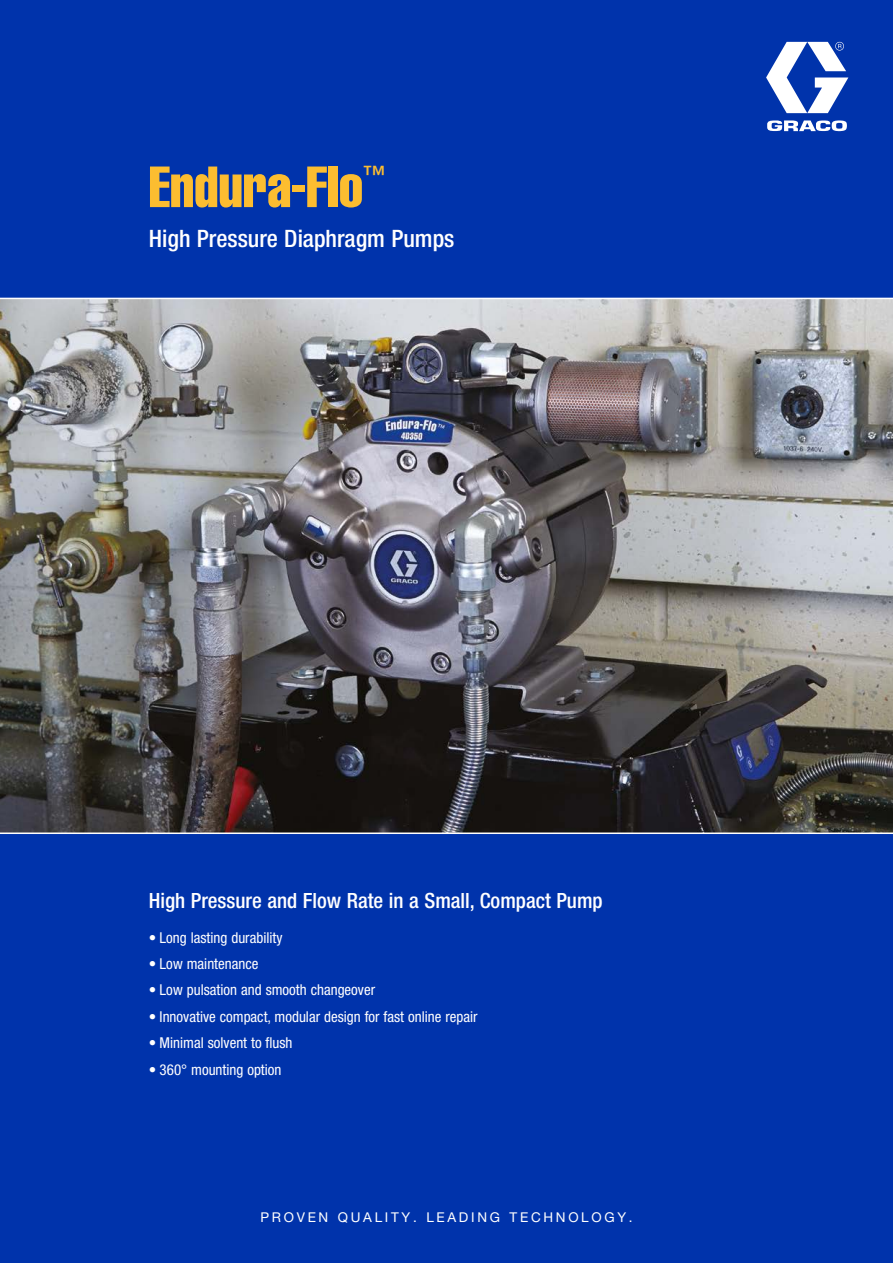
<style>
.page{position:relative;width:893px;height:1263px;background:#0033ab}
.page>*{position:absolute;margin:0;border:0;box-sizing:border-box;transform-origin:0 0}
.t1{font:57px "Helvetica LT Std Comp";color:#fcbd30}
.t2{font:500 condensed 24px "Helvetica Neue LT Std";color:#fff}
.t3{font:500 condensed 22.8px "Helvetica Neue LT Std";color:#fcbd30}
.t4{font:500 condensed 21px "Helvetica Neue LT Std";color:#fff}
.t5{font:condensed 15px "Helvetica Neue LT Std";color:#fff}
.t6{font:13.5px "Helvetica Neue LT Std";letter-spacing:.2em;color:#fff}
</style>
<div class="page">
<img style="left:0;top:299px;width:893px;height:533px">
<hr style="left:0;top:832px;width:893px;height:2px;background:#fff">
<svg style="left:766px;top:42px;width:82px;height:71px"></svg>
<svg style="left:767px;top:120px;width:80px;height:11px"></svg>
<hr style="left:0;top:298px;width:893px;height:1px;background:#fff">
<h1 class="t1" style="left:149px;top:151px;width:216px">Endura-Flo</h1>
<h3 class="t3" style="left:363px;top:160px;width:24px">™</h3>
<h2 class="t2" style="left:149px;top:224px;width:307px">High Pressure Diaphragm Pumps</h2>
<h3 class="t4" style="left:149px;top:888px;width:455px">High Pressure and Flow Rate in a Small, Compact Pump</h3>
<p class="t5" style="left:149px;top:928px;width:135px">• Long lasting durability</p>
<p class="t5" style="left:149px;top:955px;width:111px">• Low maintenance</p>
<p class="t5" style="left:149px;top:981px;width:228px">• Low pulsation and smooth changeover</p>
<p class="t5" style="left:149px;top:1008px;width:330px">• Innovative compact, modular design for fast online repair</p>
<p class="t5" style="left:149px;top:1034px;width:145px">• Minimal solvent to flush</p>
<p class="t5" style="left:149px;top:1060px;width:134px">• 360° mounting option</p>
<p class="t6" style="left:260px;top:1209px;width:374px">PROVEN QUALITY. LEADING TECHNOLOGY.</p>
</div>
